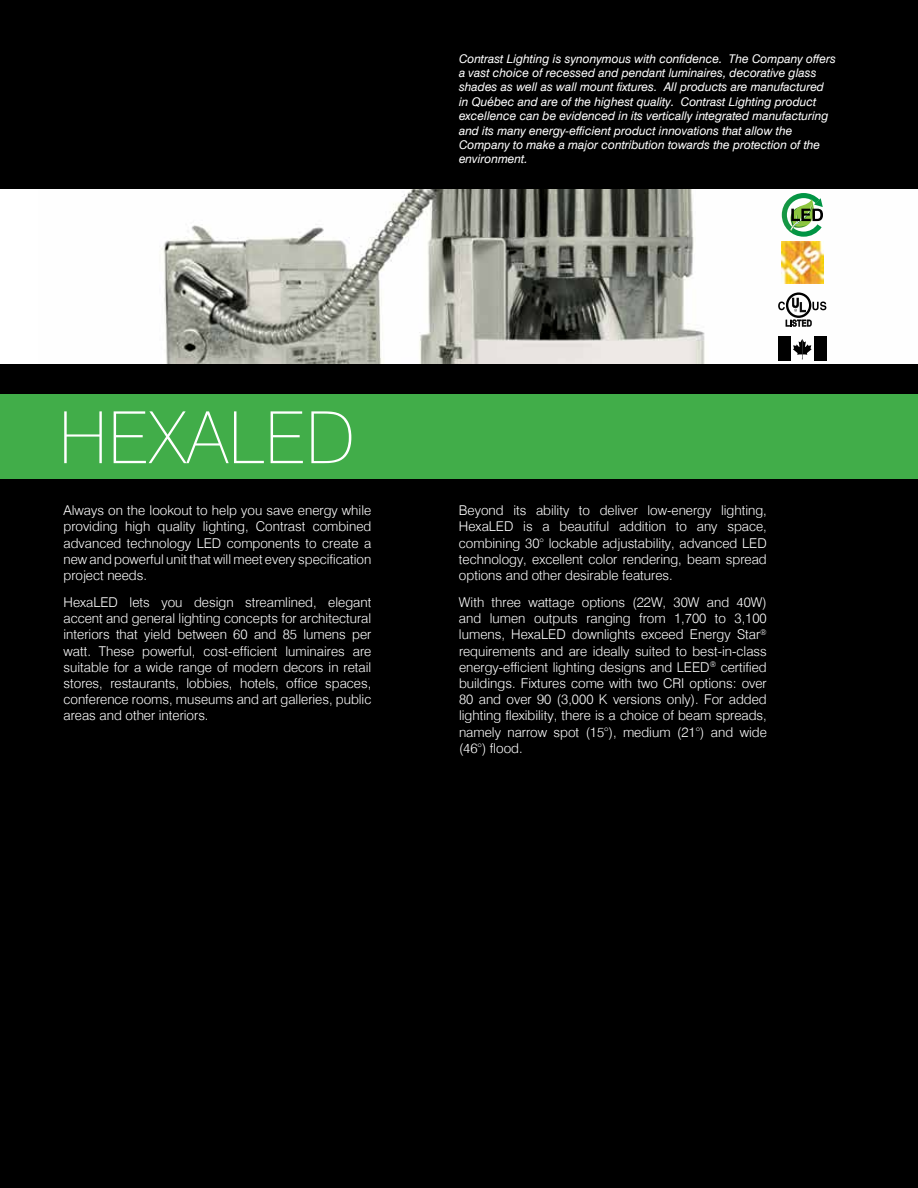
<style>
.page{position:relative;width:918px;height:1188px;background:#fff}
.page>*{position:absolute;margin:0;border:0;box-sizing:border-box;transform-origin:0 0}
.t1{font:100 72px "Swiss 721 BT";color:#fff}
.t2{font:300 13.5px/16.2px "Swiss 721 BT";color:#fff;text-align:justify}
.t3{font:italic 12px/14.4px "Swiss 721 BT";color:#fff}
</style>
<div class="page">
<img style="left:161px;top:189px;width:666px;height:175px">
<div style="left:0;top:0;width:918px;height:189px;background:#000"></div>
<div style="left:0;top:364px;width:918px;height:824px;background:#000"></div>
<div style="left:0;top:394px;width:918px;height:84px;background:#41ad49"></div>
<img style="left:782px;top:242px;width:41px;height:41px">
<svg style="left:778px;top:292px;width:48px;height:35px"></svg>
<svg style="left:782px;top:193px;width:41px;height:44px"></svg>
<div style="left:814px;top:337px;width:13px;height:24px;background:#000"></div>
<div style="left:778px;top:337px;width:12px;height:24px;background:#000"></div>
<svg style="left:793px;top:339px;width:19px;height:20px"></svg>
<p class="t3" style="left:459px;top:51px;width:378px">Contrast Lighting is synonymous with confidence. The Company offers a vast choice of recessed and pendant luminaires, decorative glass shades as well as wall mount fixtures. All products are manufactured in Québec and are of the highest quality. Contrast Lighting product excellence can be evidenced in its vertically integrated manufacturing and its many energy-efficient product innovations that allow the Company to make a major contribution towards the protection of the environment.</p>
<h1 class="t1" style="left:58px;top:394px;width:298px">HEXALED</h1>
<p class="t2" style="left:64px;top:502px;width:309px">Always on the lookout to help you save energy while providing high quality lighting, Contrast combined advanced technology LED components to create a new and powerful unit that will meet every specification project needs.</p>
<p class="t2" style="left:64px;top:594px;width:309px">HexaLED lets you design streamlined, elegant accent and general lighting concepts for architectural interiors that yield between 60 and 85 lumens per watt. These powerful, cost-efficient luminaires are suitable for a wide range of modern decors in retail stores, restaurants, lobbies, hotels, office spaces, conference rooms, museums and art galleries, public areas and other interiors.</p>
<p class="t2" style="left:459px;top:502px;width:309px">Beyond its ability to deliver low-energy lighting, HexaLED is a beautiful addition to any space, combining 30° lockable adjustability, advanced LED technology, excellent color rendering, beam spread options and other desirable features.</p>
<p class="t2" style="left:459px;top:594px;width:309px">With three wattage options (22W, 30W and 40W) and lumen outputs ranging from 1,700 to 3,100 lumens, HexaLED downlights exceed Energy Star<sup>® </sup>requirements and are ideally suited to best-in-class energy-efficient lighting designs and LEED<sup>®</sup> certified buildings. Fixtures come with two CRI options: over 80 and over 90 (3,000 K versions only). For added lighting flexibility, there is a choice of beam spreads, namely narrow spot (15°), medium (21°) and wide (46°) flood.</p>
</div>
